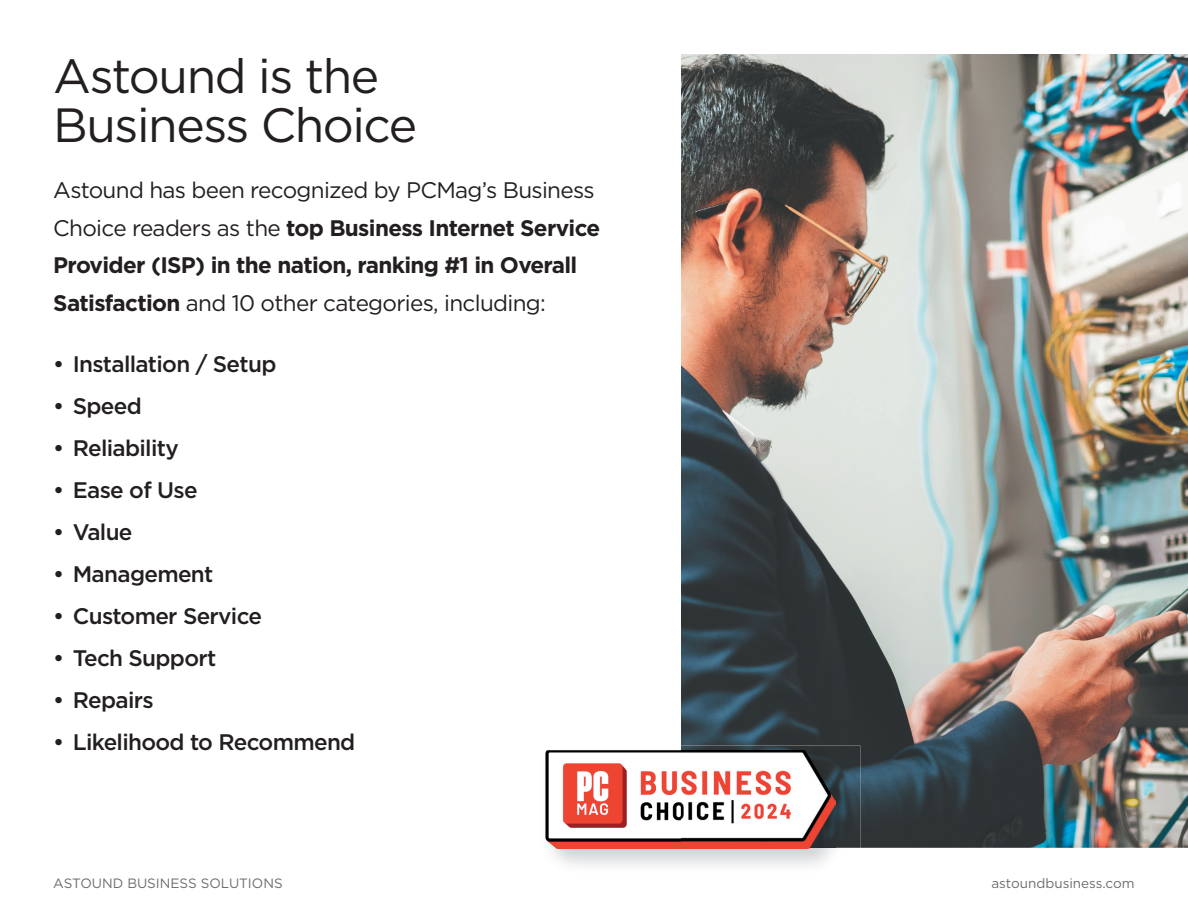
<style>
.page{position:relative;width:1188px;height:918px;background:#fff}
.page>*{position:absolute;margin:0;border:0;box-sizing:border-box;transform-origin:0 0}
.t1{font:48px/48.8px "Gotham";letter-spacing:-.03em;color:#231f20}
.t2{font:22.5px/37.5px "Gotham";letter-spacing:-.03em;color:#231f20}
.t3{font:500 22.5px "Gotham";letter-spacing:-.03em;color:#231f20}
.t4{font:13.5px "Gotham";color:#6c6d70}
.s1{font-weight:700}
</style>
<div class="page">
<img style="left:681px;top:54px;width:507px;height:794px">
<img style="left:681px;top:745px;width:179px;height:103px">
<img style="left:545px;top:750px;width:290px;height:99px">
<img style="left:681px;top:750px;width:154px;height:98px">
<h1 class="t1" style="left:53px;top:51px;width:366px">Astound is the<br>Business Choice</h1>
<p class="t2" style="left:53px;top:171px;width:549px">Astound has been recognized by PCMag’s Business Choice readers as the <span class="s1">top Business Internet Service Provider (ISP) in the nation, ranking #1 in Overall Satisfaction</span> and 10 other categories, including:</p>
<p class="t3" style="left:53px;top:350px;width:225px">• Installation / Setup</p>
<p class="t3" style="left:53px;top:392px;width:90px">• Speed</p>
<p class="t3" style="left:53px;top:434px;width:127px">• Reliability</p>
<p class="t3" style="left:53px;top:476px;width:146px">• Ease of Use</p>
<p class="t3" style="left:53px;top:518px;width:81px">• Value</p>
<p class="t3" style="left:53px;top:560px;width:162px">• Management</p>
<p class="t3" style="left:53px;top:602px;width:210px">• Customer Service</p>
<p class="t3" style="left:53px;top:644px;width:165px">• Tech Support</p>
<p class="t3" style="left:53px;top:686px;width:102px">• Repairs</p>
<p class="t3" style="left:53px;top:728px;width:304px">• Likelihood to Recommend</p>
<p class="t4" style="left:53px;top:875px;width:231px">ASTOUND BUSINESS SOLUTIONS</p>
<p class="t4" style="left:991px;top:875px;width:145px">astoundbusiness.com</p>
</div>
